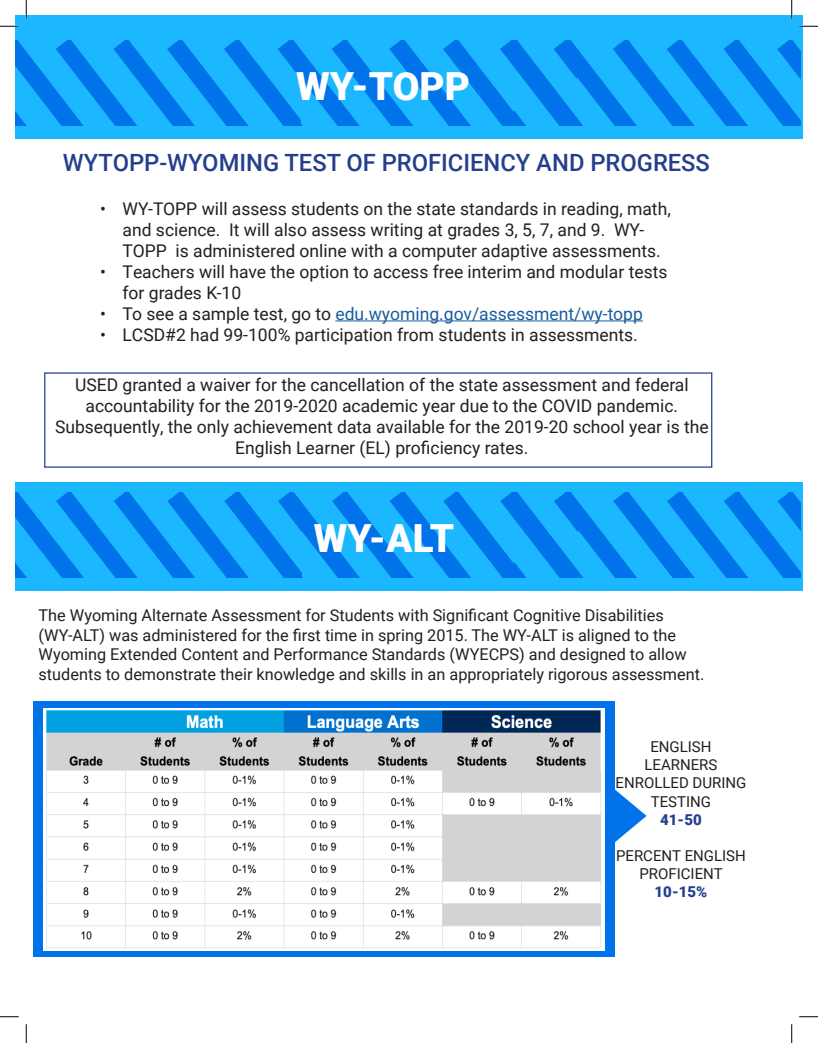
<style>
.page{position:relative;width:818px;height:1043px;background:#fff}
.page>*{position:absolute;margin:0;border:0;box-sizing:border-box;transform-origin:0 0}
.Main_over_blue_text{font:900 38.75px "Roboto";color:#fff}
.t1{font:500 23.75px "Roboto";color:#253f8e}
.t2{font:17.5px/21px "Roboto";color:#231f20}
.t3{font:17.5px "Roboto";color:#175d9e}
.t4{font:16.25px/19.5px "Roboto";color:#231f20}
.t5{font:15px/18px "Roboto";color:#231f20;text-align:center}
.t6{font:900 15px "Roboto";color:#253f8e}
.s1{color:#231f20}
</style>
<div class="page">
<svg style="left:614px;top:784px;width:32px;height:64px"></svg>
<div style="left:16px;top:15px;width:786px;height:124px;background:#1bb7ff"></div>
<svg style="left:15px;top:41px;width:785px;height:85px"></svg>
<hr style="left:335px;top:320px;width:308px;height:1px;background:#175d9e">
<div style="left:44px;top:372px;width:668px;height:96px;border:1px solid #253f8e"></div>
<div style="left:33px;top:701px;width:581px;height:256px;background:#0072ea"></div>
<img style="left:43px;top:708px;width:561px;height:242px">
<div style="left:16px;top:482px;width:786px;height:109px;background:#1bb7ff"></div>
<svg style="left:15px;top:492px;width:785px;height:86px"></svg>
<svg style="left:0;top:25px;width:19px;height:2px"></svg>
<svg style="left:799px;top:25px;width:19px;height:2px"></svg>
<svg style="left:0;top:1016px;width:19px;height:1px"></svg>
<svg style="left:799px;top:1016px;width:19px;height:1px"></svg>
<svg style="left:25px;top:0;width:2px;height:19px"></svg>
<svg style="left:25px;top:1024px;width:2px;height:18px"></svg>
<svg style="left:790px;top:0;width:2px;height:19px"></svg>
<svg style="left:791px;top:1024px;width:1px;height:18px"></svg>
<p class="Main_over_blue_text" style="left:296px;top:59px;width:175px">WY-TOPP</p>
<p class="t1" style="left:63px;top:146px;width:648px">WYTOPP-WYOMING TEST OF PROFICIENCY AND PROGRESS</p>
<p class="t2" style="left:122px;top:197px;width:549px;text-indent:-22px">• WY-TOPP will assess students on the state standards in reading, math, and science. It will also assess writing at grades 3, 5, 7, and 9. WY-<br>TOPP is administered online with a computer adaptive assessments.</p>
<p class="t2" style="left:122px;top:260px;width:546px;text-indent:-22px">• Teachers will have the option to access free interim and modular tests for grades K-10</p>
<p class="t3" style="left:100px;top:301px;width:544px"><span class="s1">• To see a sample test, go to</span> edu.wyoming.gov/assessment/wy-topp</p>
<p class="t2" style="left:100px;top:323px;width:539px">• LCSD#2 had 99-100% participation from students in assessments.</p>
<p class="t2" style="left:75px;top:374px;width:615px">USED granted a waiver for the cancellation of the state assessment and federal</p>
<p class="t2" style="left:85px;top:395px;width:594px">accountability for the 2019-2020 academic year due to the COVID pandemic.</p>
<p class="t2" style="left:55px;top:416px;width:655px;text-align:center">Subsequently, the only achievement data available for the 2019-20 school year is the<br>English Learner (EL) proficiency rates.</p>
<p class="Main_over_blue_text" style="left:314px;top:511px;width:142px">WY-ALT</p>
<p class="t4" style="left:39px;top:605px;width:667px">The Wyoming Alternate Assessment for Students with Significant Cognitive Disabilities (WY-ALT) was administered for the first time in spring 2015. The WY-ALT is aligned to the Wyoming Extended Content and Performance Standards (WYECPS) and designed to allow students to demonstrate their knowledge and skills in an appropriately rigorous assessment.</p>
<p class="t5" style="left:650px;top:737px;width:63px">ENGLISH</p>
<p class="t5" style="left:644px;top:755px;width:74px">LEARNERS</p>
<p class="t5" style="left:615px;top:773px;width:132px">ENROLLED DURING<br>TESTING</p>
<p class="t6" style="left:660px;top:808px;width:43px">41-50</p>
<p class="t5" style="left:616px;top:845px;width:131px">PERCENT ENGLISH<br>PROFICIENT</p>
<p class="t6" style="left:654px;top:880px;width:54px">10-15%</p>
</div>
